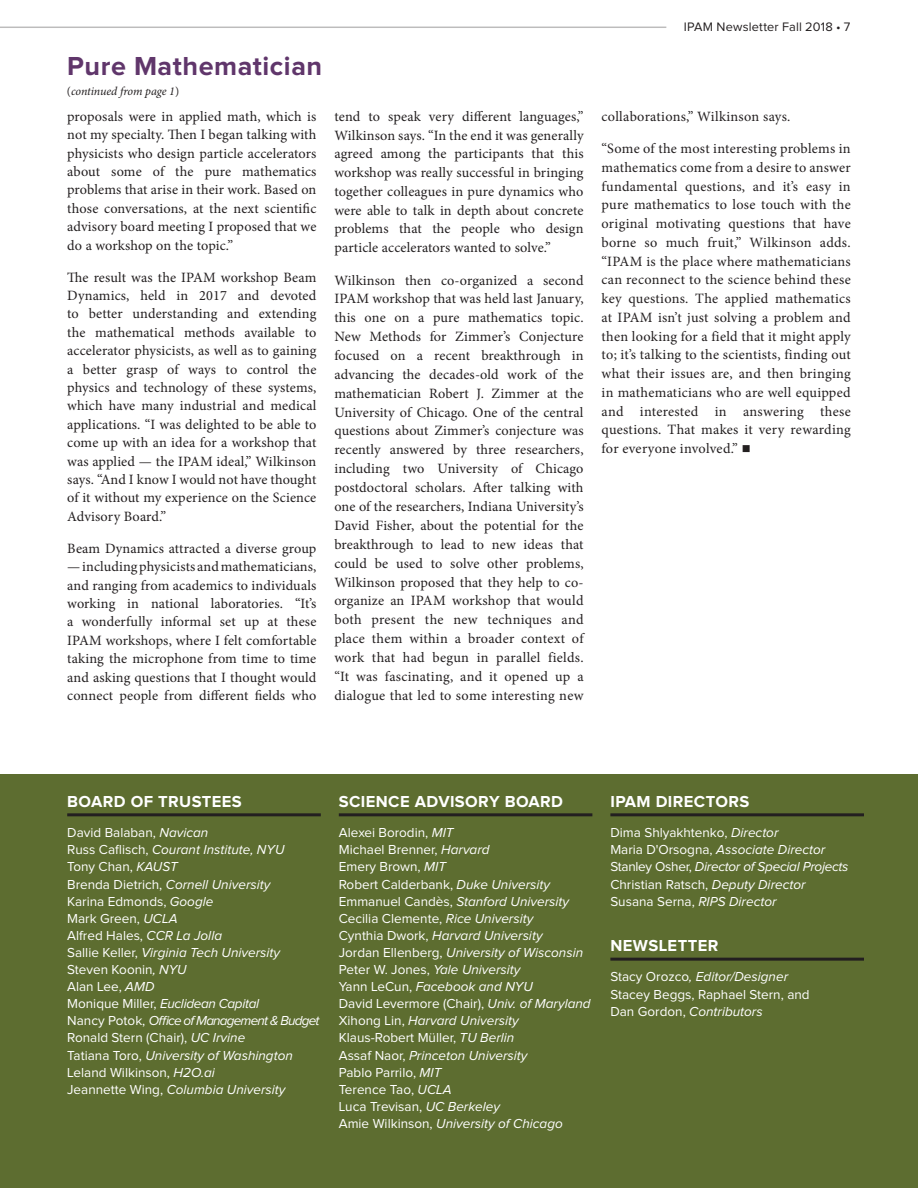
<style>
.page{position:relative;width:918px;height:1188px;background:#fff}
.page>*{position:absolute;margin:0;border:0;box-sizing:border-box;transform-origin:0 0}
.Subheaders{font:700 27px "Proxima Nova";letter-spacing:.02em;color:#60366b}
.contents_subtitles{font:700 16.5px "Proxima Nova";letter-spacing:.025em;color:#fff}
.Body_text{font:14.25px/18.5px "Minion Pro";letter-spacing:.01em;color:#231f20;text-align:justify}
.proxima_nova_text{font:13.5px/17.1px "Proxima Nova";color:#fff}
.proxima_nova_text-2{font:italic 13.5px "Proxima Nova";color:#fff}
.proxima_nova_text-3{font:italic 13.5px "Proxima Nova";letter-spacing:-.02em;color:#fff}
.t1{font:12.75px "Proxima Nova";letter-spacing:.015em;color:#231f20}
.Continued_pg{font:italic 12px "Minion Pro";letter-spacing:-.01em;color:#231f20}
.s1{font-style:normal}
.s2{font-style:italic}
</style>
<div class="page">
<hr style="left:0;top:27px;width:666px;height:1px;background:#231f20">
<div style="left:0;top:774px;width:918px;height:414px;background:#5d6d30"></div>
<hr style="left:67px;top:813px;width:254px;height:3px;background:#231f20">
<hr style="left:339px;top:813px;width:253px;height:3px;background:#231f20">
<hr style="left:610px;top:813px;width:254px;height:3px;background:#231f20">
<hr style="left:610px;top:958px;width:254px;height:3px;background:#231f20">
<p class="Subheaders" style="left:67px;top:54px;width:256px">Pure Mathematician</p>
<p class="Continued_pg" style="left:67px;top:83px;width:114px"><span class="s1">(</span>continued from page 1<span class="s1">)</span></p>
<p class="Body_text" style="left:67px;top:107px;width:251px">proposals were in applied math, which is not my specialty. Then I began talking with physicists who design particle accelerators about some of the pure mathematics problems that arise in their work. Based on those conversations, at the next scientific advisory board meeting I proposed that we do a workshop on the topic.”</p>
<p class="Body_text" style="left:67px;top:268px;width:251px">The result was the IPAM workshop Beam Dynamics, held in 2017 and devoted to better understanding and extending the mathematical methods available to accelerator physicists, as well as to gaining a better grasp of ways to control the physics and technology of these systems, which have many industrial and medical applications. “I was delighted to be able to come up with an idea for a workshop that was applied — the IPAM ideal,” Wilkinson says. “And I know I would not have thought of it without my experience on the Science Advisory Board.”</p>
<p class="Body_text" style="left:67px;top:539px;width:251px">Beam Dynamics attracted a diverse group</p>
<p class="Body_text" style="left:67px;top:557px;width:251px">— including physicists and mathematicians, and ranging from academics to individuals working in national laboratories. “It’s a wonderfully informal set up at these IPAM workshops, where I felt comfortable taking the microphone from time to time and asking questions that I thought would connect people from different fields who</p>
<p class="Body_text" style="left:334px;top:107px;width:251px">tend to speak very different languages,” Wilkinson says. “In the end it was generally agreed among the participants that this workshop was really successful in bringing together colleagues in pure dynamics who were able to talk in depth about concrete problems that the people who design particle accelerators wanted to solve.”</p>
<p class="Body_text" style="left:334px;top:271px;width:251px;line-height:18.9px">Wilkinson then co-organized a second IPAM workshop that was held last January, this one on a pure mathematics topic.<br>New Methods for Zimmer’s Conjecture focused on a recent breakthrough in advancing the decades-old work of the mathematician Robert J. Zimmer at the University of Chicago. One of the central questions about Zimmer’s conjecture was recently answered by three researchers, including two University of Chicago postdoctoral scholars. After talking with one of the researchers, Indiana University’s David Fisher, about the potential for the breakthrough to lead to new ideas that could be used to solve other problems, Wilkinson proposed that they help to co&shy;organize an IPAM workshop that would both present the new techniques and place them within a broader context of work that had begun in parallel fields. “It was fascinating, and it opened up a dialogue that led to some interesting new</p>
<p class="t1" style="left:684px;top:21px;width:168px">IPAM Newsletter Fall 2018 • 7</p>
<p class="Body_text" style="left:602px;top:107px;width:190px">collaborations,” Wilkinson says.</p>
<p class="Body_text" style="left:602px;top:139px;width:251px">“Some of the most interesting problems in mathematics come from a desire to answer fundamental questions, and it’s easy in pure mathematics to lose touch with the original motivating questions that have borne so much fruit,” Wilkinson adds. “IPAM is the place where mathematicians can reconnect to the science behind these key questions. The applied mathematics at IPAM isn’t just solving a problem and then looking for a field that it might apply to; it’s talking to the scientists, finding out what their issues are, and then bringing in mathematicians who are well equipped and interested in answering these questions. That makes it very rewarding for everyone involved.” ■</p>
<p class="contents_subtitles" style="left:67px;top:794px;width:176px">BOARD OF TRUSTEES</p>
<p class="proxima_nova_text" style="left:67px;top:825px;width:254px">David Balaban, <span class="s2">Navican<br></span>Russ Caflisch, <span class="s2">Courant Institute, NYU<br></span>Tony Chan, <span class="s2">KAUST<br></span>Brenda Dietrich, <span class="s2">Cornell University<br></span>Karina Edmonds, <span class="s2">Google<br></span>Mark Green, <span class="s2">UCLA<br></span>Alfred Hales, <span class="s2">CCR La Jolla<br></span>Sallie Keller, <span class="s2">Virginia Tech University<br></span>Steven Koonin<span class="s2">, NYU<br></span>Alan Lee, <span class="s2">AMD<br></span>Monique Miller, <span class="s2">Euclidean Capital<br></span>Nancy Potok, <span class="s2">Office of Management &amp; Budget<br></span>Ronald Stern (Chair), <span class="s2">UC Irvine<br></span>Tatiana Toro, <span class="s2">University of Washington<br></span>Leland Wilkinson, <span class="s2">H2O.ai<br></span>Jeannette Wing, <span class="s2">Columbia University</span></p>
<p class="contents_subtitles" style="left:339px;top:794px;width:226px">SCIENCE ADVISORY BOARD</p>
<p class="proxima_nova_text" style="left:339px;top:825px;width:253px">Alexei Borodin, <span class="s2">MIT<br></span>Michael Brenner, <span class="s2">Harvard<br></span>Emery Brown, <span class="s2">MIT<br></span>Robert Calderbank, <span class="s2">Duke University<br></span>Emmanuel Candès, <span class="s2">Stanford University<br></span>Cecilia Clemente, <span class="s2">Rice University<br></span>Cynthia Dwork, <span class="s2">Harvard University<br></span>Jordan Ellenberg, <span class="s2">University of Wisconsin<br></span>Peter W. Jones, <span class="s2">Yale University<br></span>Yann LeCun, <span class="s2">Facebook and NYU<br></span>David Levermore (Chair), <span class="s2">Univ. of Maryland<br></span>Xihong Lin, <span class="s2">Harvard University<br></span>Klaus-Robert Müller, <span class="s2">TU Berlin<br></span>Assaf Naor, <span class="s2">Princeton University<br></span>Pablo Parrilo, <span class="s2">MIT<br></span>Terence Tao, <span class="s2">UCLA<br></span>Luca Trevisan, <span class="s2">UC Berkeley<br></span>Amie Wilkinson, <span class="s2">University of Chicago</span></p>
<p class="contents_subtitles" style="left:610px;top:794px;width:140px">IPAM DIRECTORS</p>
<p class="proxima_nova_text" style="left:610px;top:825px;width:170px">Dima Shlyakhtenko, <span class="s2">Director</span></p>
<p class="proxima_nova_text-2" style="left:610px;top:844px;width:216px"><span class="s1">Maria D'Orsogna,</span> Associate Director</p>
<p class="proxima_nova_text-3" style="left:610px;top:861px;width:240px"><span class="s1">Stanley Osher,</span> Director of Special Projects</p>
<p class="proxima_nova_text" style="left:610px;top:876px;width:197px">Christian Ratsch, <span class="s2">Deputy Director</span></p>
<p class="proxima_nova_text" style="left:610px;top:893px;width:168px">Susana Serna, <span class="s2">RIPS Director</span></p>
<p class="contents_subtitles" style="left:610px;top:938px;width:109px">NEWSLETTER</p>
<p class="proxima_nova_text-2" style="left:610px;top:971px;width:179px"><span class="s1">Stacy Orozco</span>, Editor/Designer</p>
<p class="proxima_nova_text" style="left:610px;top:986px;width:201px">Stacey Beggs, Raphael Stern, and<br>Dan Gordon, <span class="s2">Contributors</span></p>
</div>
